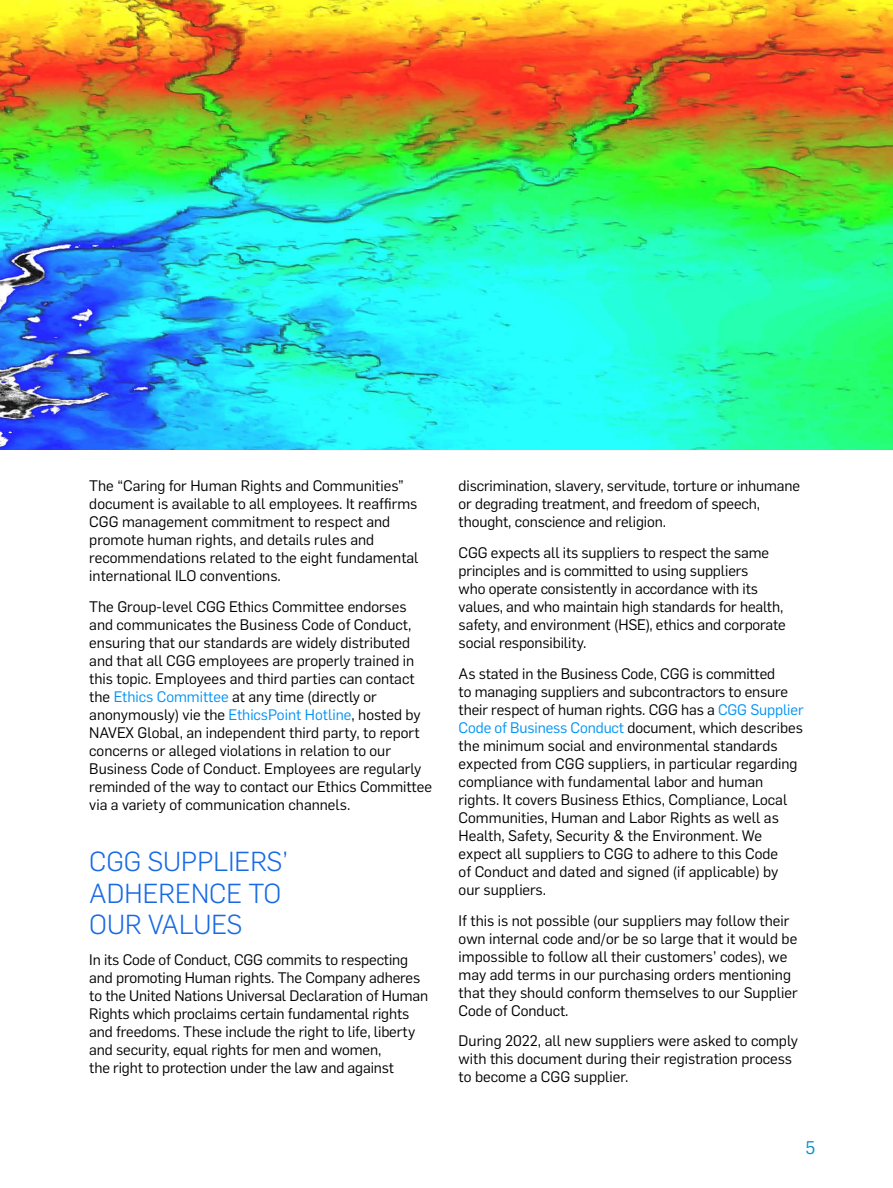
<style>
.page{position:relative;width:893px;height:1188px;background:#fff}
.page>*{position:absolute;margin:0;border:0;box-sizing:border-box;transform-origin:0 0}
.t1{font:300 27px/31.5px "Flama";color:#1769e4}
.t2{font:18px "Flama";color:#0093d0}
.t3{font:15px/18px "Flama";color:#000}
.s1{color:#0093f4}
</style>
<div class="page">
<img style="left:0;top:0;width:893px;height:450px">
<p class="t3" style="left:89px;top:476px;width:331px">The “Caring for Human Rights and Communities” document is available to all employees. It reaffirms CGG management commitment to respect and promote human rights, and details rules and recommendations related to the eight fundamental international ILO conventions.</p>
<p class="t3" style="left:89px;top:597px;width:344px">The Group-level CGG Ethics Committee endorses and communicates the Business Code of Conduct, ensuring that our standards are widely distributed and that all CGG employees are properly trained in this topic. Employees and third parties can contact the <span class="s1">Ethics Committee</span> at any time (directly or anonymously) vie the <span class="s1">EthicsPoint Hotline</span>, hosted by NAVEX Global, an independent third party, to report concerns or alleged violations in relation to our Business Code of Conduct. Employees are regularly reminded of the way to contact our Ethics Committee via a variety of communication channels.</p>
<h1 class="t1" style="left:89px;top:845px;width:200px">CGG SUPPLIERS’<br>ADHERENCE TO<br>OUR VALUES</h1>
<p class="t3" style="left:89px;top:950px;width:340px">In its Code of Conduct, CGG commits to respecting and promoting Human rights. The Company adheres to the United Nations Universal Declaration of Human Rights which proclaims certain fundamental rights and freedoms. These include the right to life, liberty and security, equal rights for men and women,<br>the right to protection under the law and against</p>
<p class="t3" style="left:459px;top:476px;width:343px">discrimination, slavery, servitude, torture or inhumane or degrading treatment, and freedom of speech, thought, conscience and religion.</p>
<p class="t3" style="left:459px;top:543px;width:329px">CGG expects all its suppliers to respect the same principles and is committed to using suppliers<br>who operate consistently in accordance with its values, and who maintain high standards for health, safety, and environment (HSE), ethics and corporate social responsibility.</p>
<p class="t3" style="left:459px;top:664px;width:346px">As stated in the Business Code, CGG is committed<br>to managing suppliers and subcontractors to ensure their respect of human rights. CGG has a <span class="s1">CGG Supplier Code of Business Conduct</span> document, which describes the minimum social and environmental standards expected from CGG suppliers, in particular regarding compliance with fundamental labor and human rights. It covers Business Ethics, Compliance, Local Communities, Human and Labor Rights as well as Health, Safety, Security &amp; the Environment. We expect all suppliers to CGG to adhere to this Code<br>of Conduct and dated and signed (if applicable) by our suppliers.</p>
<p class="t3" style="left:459px;top:911px;width:341px">If this is not possible (our suppliers may follow their own internal code and/or be so large that it would be impossible to follow all their customers’ codes), we may add terms in our purchasing orders mentioning that they should conform themselves to our Supplier Code of Conduct.</p>
<p class="t3" style="left:459px;top:1031px;width:341px">During 2022, all new suppliers were asked to comply with this document during their registration process to become a CGG supplier.</p>
<p class="t2" style="left:805px;top:1134px;width:11px">5</p>
</div>
